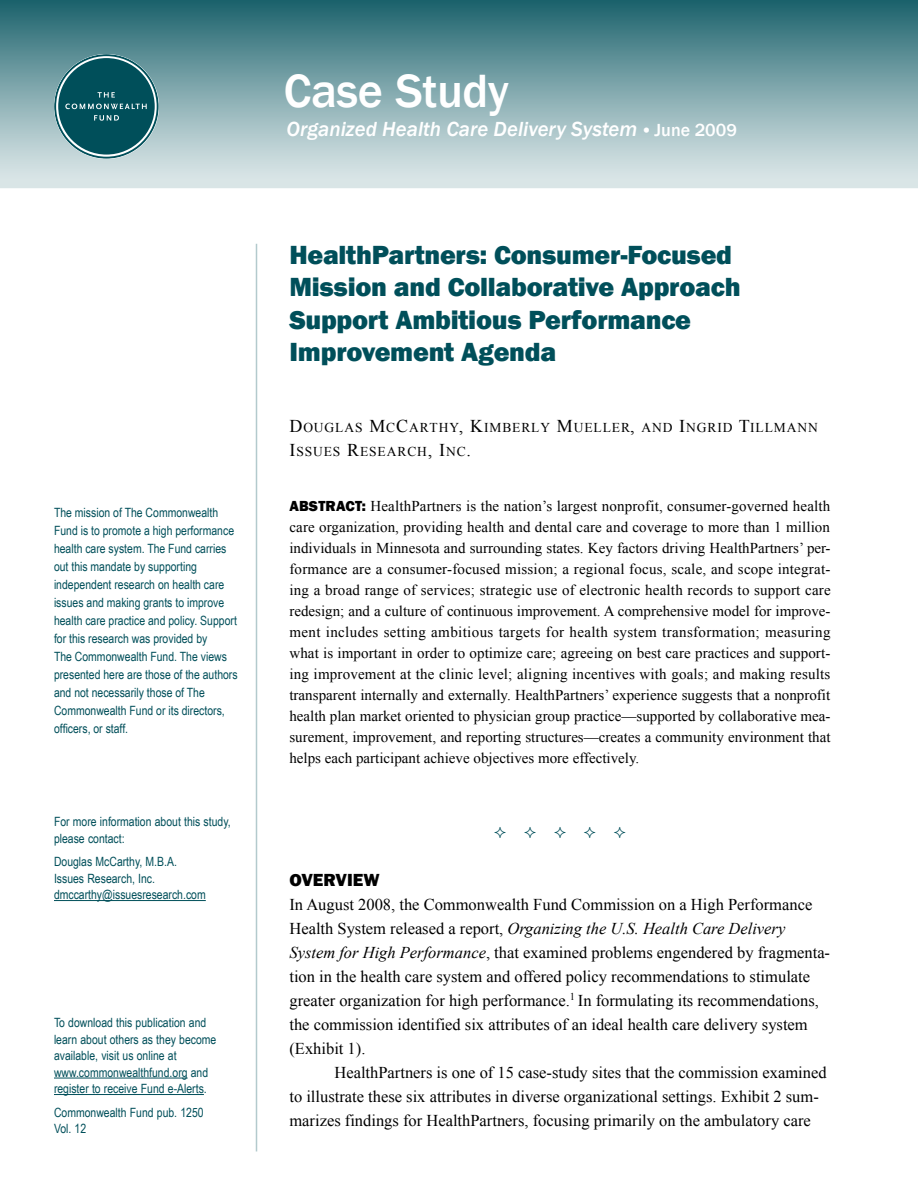
<style>
.page{position:relative;width:918px;height:1188px;background:#fff}
.page>*{position:absolute;margin:0;border:0;box-sizing:border-box;transform-origin:0 0}
.t1{font:500 48px "Franklin Gothic";letter-spacing:-.01em;color:#fff}
.Issue_Brief_Title{font:800 27px/32.4px "Franklin Gothic";letter-spacing:-.01em;color:#004f5a}
.BT_-_Abstract_text{font:italic 500 21px "Franklin Gothic";color:#fff}
.Head_A_-_Franklin{font:800 18px "Franklin Gothic";color:#000}
.BT_-_Times_IB{font:16.5px/24px "Times New Roman";color:#000}
.BT_2_-_Times_IB{font:16.5px/24px "Times New Roman";color:#000}
.BT_-_Abstract_text-2{font:15px/21px "Times New Roman";color:#000;text-align:justify}
.Authors_names{font:13.5px/24px "Times New Roman";letter-spacing:.065em;color:#000}
.t2{font:12.75px/18px "Arial Narrow";color:#004f5a}
.s1{font-family:"Times New Roman";font-weight:400;font-style:normal}
.s2{font-style:normal;font-size:18px}
.s3{font-size:18px}
.s4{font-family:"Franklin Gothic";font-weight:800}
.s5{font-style:italic}
</style>
<div class="page">
<hr style="left:256px;top:244px;width:1px;height:907px;background:#b3cacd">
<svg style="left:0;top:0;width:918px;height:188px;background:#82a8ae"></svg>
<svg style="left:56px;top:56px;width:101px;height:101px;background:#307079"></svg>
<hr style="left:54px;top:900px;width:152px;height:1px;background:#004f5a">
<hr style="left:54px;top:1078px;width:134px;height:1px;background:#004f5a">
<hr style="left:54px;top:1094px;width:150px;height:1px;background:#004f5a">
<p class="t2" style="left:54px;top:503px;width:185px">The mission of The Commonwealth Fund is to promote a high performance health care system. The Fund carries out this mandate by supporting independent research on health care issues and making grants to improve health care practice and policy. Support for this research was provided by<br>The Commonwealth Fund. The views presented here are those of the authors and not necessarily those of The Commonwealth Fund or its directors, officers, or staff.</p>
<p class="t2" style="left:54px;top:813px;width:178px;line-height:16.5px">For more information about this study, please contact:</p>
<p class="t2" style="left:54px;top:852px;width:124px">Douglas McCarthy, M.B.A.</p>
<p class="t2" style="left:54px;top:869px;width:103px">Issues Research, Inc.</p>
<p class="t2" style="left:54px;top:885px;width:153px">dmccarthy@issuesresearch.com</p>
<p class="t2" style="left:54px;top:1014px;width:164px;line-height:16.5px">To download this publication and learn about others as they become available, visit us online at www.commonwealthfund.org and register to receive Fund e-Alerts.</p>
<p class="t2" style="left:54px;top:1103px;width:151px;line-height:16.5px">Commonwealth Fund pub. 1250<br>Vol. 12</p>
<p class="t1" style="left:284px;top:61px;width:227px">Case Study</p>
<p class="BT_-_Abstract_text" style="left:287px;top:116px;width:452px">Organized Health Care Delivery System <span class="s1">•</span> <span class="s2">June 2009</span></p>
<p class="Issue_Brief_Title" style="left:289px;top:239px;width:453px">HealthPartners: Consumer-Focused<br>Mission and Collaborative Approach<br>Support Ambitious Performance<br>Improvement Agenda</p>
<p class="Authors_names" style="left:289px;top:416px;width:530px"><span class="s3">D</span>OUGLAS <span class="s3">M</span>C<span class="s3">C</span>ARTHY<span class="s3">, K</span>IMBERLY <span class="s3">M</span>UELLER<span class="s3">,</span> AND <span class="s3">I</span>NGRID <span class="s3">T</span>ILLMANN<br><span class="s3">I</span>SSUES <span class="s3">R</span>ESEARCH<span class="s3">, I</span>NC<span class="s3">.</span></p>
<p class="BT_-_Abstract_text-2" style="left:289px;top:495px;width:543px"><span class="s4">ABSTRACT:</span> HealthPartners is the nation’s largest nonprofit, consumer-governed health care organization, providing health and dental care and coverage to more than 1 million individuals in Minnesota and surrounding states. Key factors driving HealthPartners’ per&shy;formance are a consumer-focused mission; a regional focus, scale, and scope integrat&shy;ing a broad range of services; strategic use of electronic health records to support care redesign; and a culture of continuous improvement. A comprehensive model for improve&shy;ment includes setting ambitious targets for health system transformation; measuring what is important in order to optimize care; agreeing on best care practices and support&shy;ing improvement at the clinic level; aligning incentives with goals; and making results transparent internally and externally. HealthPartners’ experience suggests that a nonprofit health plan market oriented to physician group practice—supported by collaborative mea&shy;surement, improvement, and reporting structures—creates a community environment that helps each participant achieve objectives more effectively.</p>
<p class="Head_A_-_Franklin" style="left:289px;top:868px;width:92px">OVERVIEW</p>
<p class="BT_-_Times_IB" style="left:289px;top:892px;width:542px">In August 2008, the Commonwealth Fund Commission on a High Performance Health System released a report, <span class="s5">Organizing the U.S. Health Care Delivery System for High Performance</span>, that examined problems engendered by fragmenta&shy;tion in the health care system and offered policy recommendations to stimulate greater organization for high performance.<sup>1</sup> In formulating its recommendations, the commission identified six attributes of an ideal health care delivery system (Exhibit 1).</p>
<p class="BT_2_-_Times_IB" style="left:289px;top:1060px;width:539px;text-indent:45px">HealthPartners is one of 15 case-study sites that the commission examined to illustrate these six attributes in diverse organizational settings. Exhibit 2 sum&shy;marizes findings for HealthPartners, focusing primarily on the ambulatory care</p>
</div>
